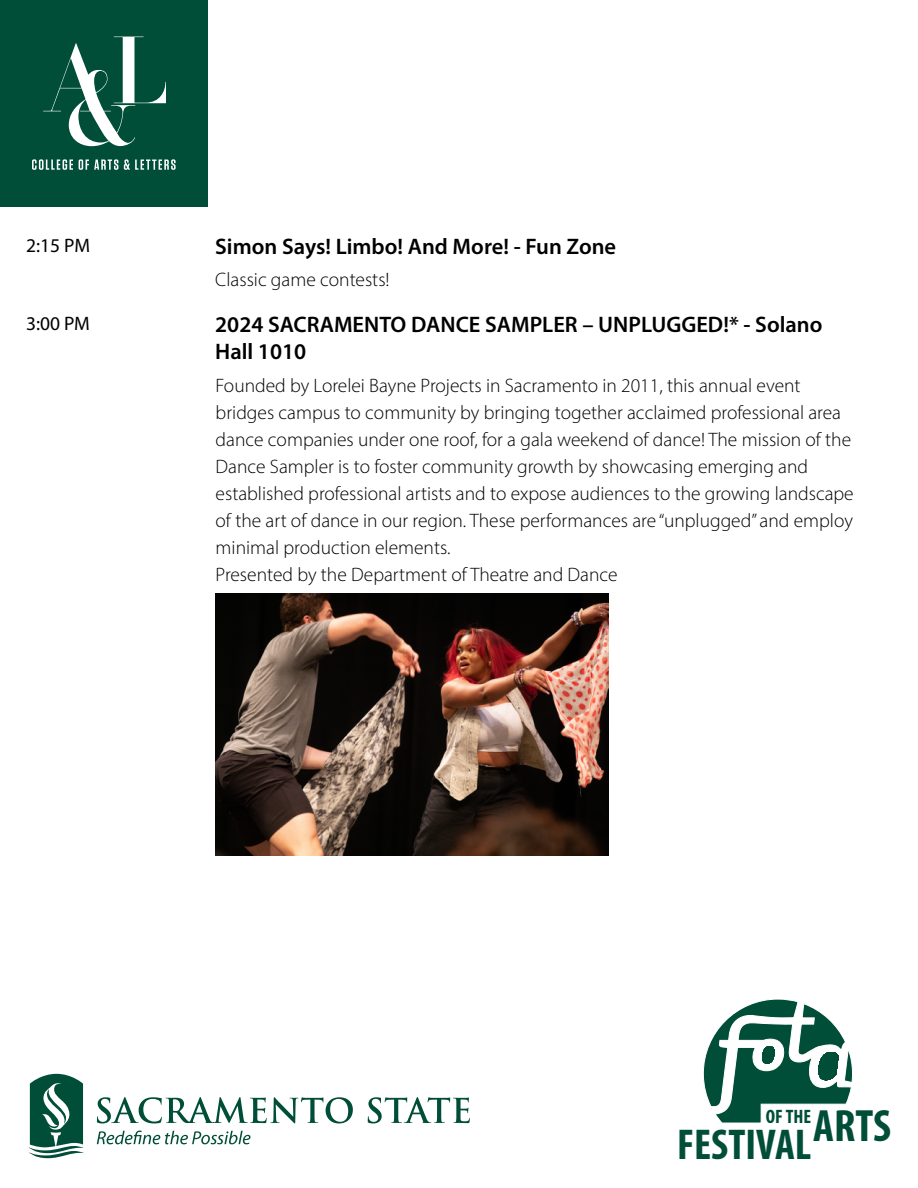
<style>
.page{position:relative;width:918px;height:1188px;background:#fff}
.page>*{position:absolute;margin:0;border:0;box-sizing:border-box;transform-origin:0 0}
.t1{font:700 condensed 43.35px "Myriad Pro";color:#004e38}
.t2{font:600 22.5px/27px "Myriad Pro";color:#000}
.t3{font:300 19.5px/27px "Myriad Pro";color:#000}
.t4{font:19.5px "Myriad Pro";letter-spacing:-.005em;color:#000}
.t5{font:700 condensed 19.5px "Myriad Pro";color:#004e38}
</style>
<div class="page">
<svg style="left:97px;top:1097px;width:373px;height:26px"></svg>
<svg style="left:97px;top:1131px;width:154px;height:13px"></svg>
<svg style="left:28px;top:1074px;width:56px;height:84px"></svg>
<div style="left:0;top:0;width:207px;height:207px;background:#004e38"></div>
<svg style="left:32px;top:159px;width:41px;height:11px"></svg>
<svg style="left:79px;top:159px;width:39px;height:11px"></svg>
<svg style="left:124px;top:159px;width:52px;height:11px"></svg>
<svg style="left:43px;top:37px;width:123px;height:109px"></svg>
<svg style="left:703px;top:999px;width:150px;height:124px"></svg>
<img style="left:216px;top:594px;width:392px;height:261px">
<p class="t4" style="left:26px;top:233px;width:65px">2:15 PM</p>
<p class="t2" style="left:215px;top:232px;width:402px">Simon Says! Limbo! And More! - Fun Zone</p>
<p class="t3" style="left:215px;top:265px;width:176px">Classic game contests!</p>
<p class="t4" style="left:26px;top:311px;width:65px">3:00 PM</p>
<p class="t2" style="left:215px;top:310px;width:609px">2024 SACRAMENTO DANCE SAMPLER – UNPLUGGED!* - Solano<br>Hall 1010</p>
<p class="t3" style="left:216px;top:371px;width:640px">Founded by Lorelei Bayne Projects in Sacramento in 2011, this annual event bridges campus to community by bringing together acclaimed professional area dance companies under one roof, for a gala weekend of dance! The mission of the Dance Sampler is to foster community growth by showcasing emerging and established professional artists and to expose audiences to the growing landscape of the art of dance in our region. These performances are “unplugged” and employ minimal production elements.<br>Presented by the Department of Theatre and Dance</p>
<p class="t5" style="left:766px;top:1104px;width:47px">OF THE</p>
<h1 class="t1" style="left:677px;top:1117px;width:215px">FESTIVAL<sup>ARTS</sup></h1>
</div>
